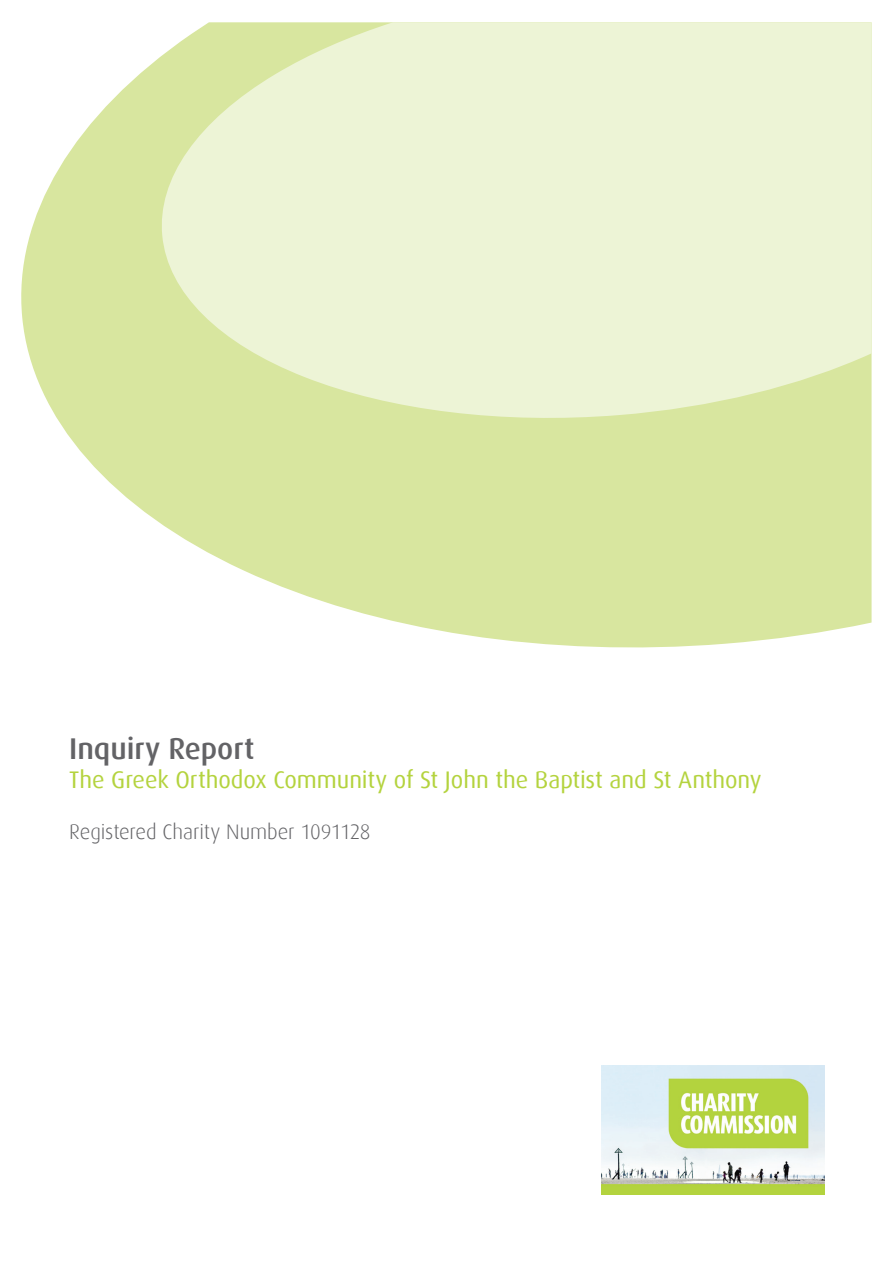
<style>
.page{position:relative;width:893px;height:1263px;background:#fff}
.page>*{position:absolute;margin:0;border:0;box-sizing:border-box;transform-origin:0 0}
.t1{font:500 30px "Dax";letter-spacing:-.005em;color:#636366}
.t2{font:24px "Dax";letter-spacing:-.005em;color:#b4d33e}
.t3{font:300 21px "Dax";letter-spacing:-.005em;color:#636366}
</style>
<div class="page">
<svg style="left:21px;top:59px;width:851px;height:588px;fill:#d8e69f"></svg>
<svg style="left:157px;top:22px;width:715px;height:402px;background:#eaf2ce"></svg>
<img style="left:602px;top:1065px;width:223px;height:129px">
<p class="t1" style="left:69px;top:732px;width:187px">Inquiry Report</p>
<p class="t2" style="left:69px;top:766px;width:694px">The Greek Orthodox Community of St John the Baptist and St Anthony</p>
<p class="t3" style="left:69px;top:820px;width:303px">Registered Charity Number 1091128</p>
</div>
